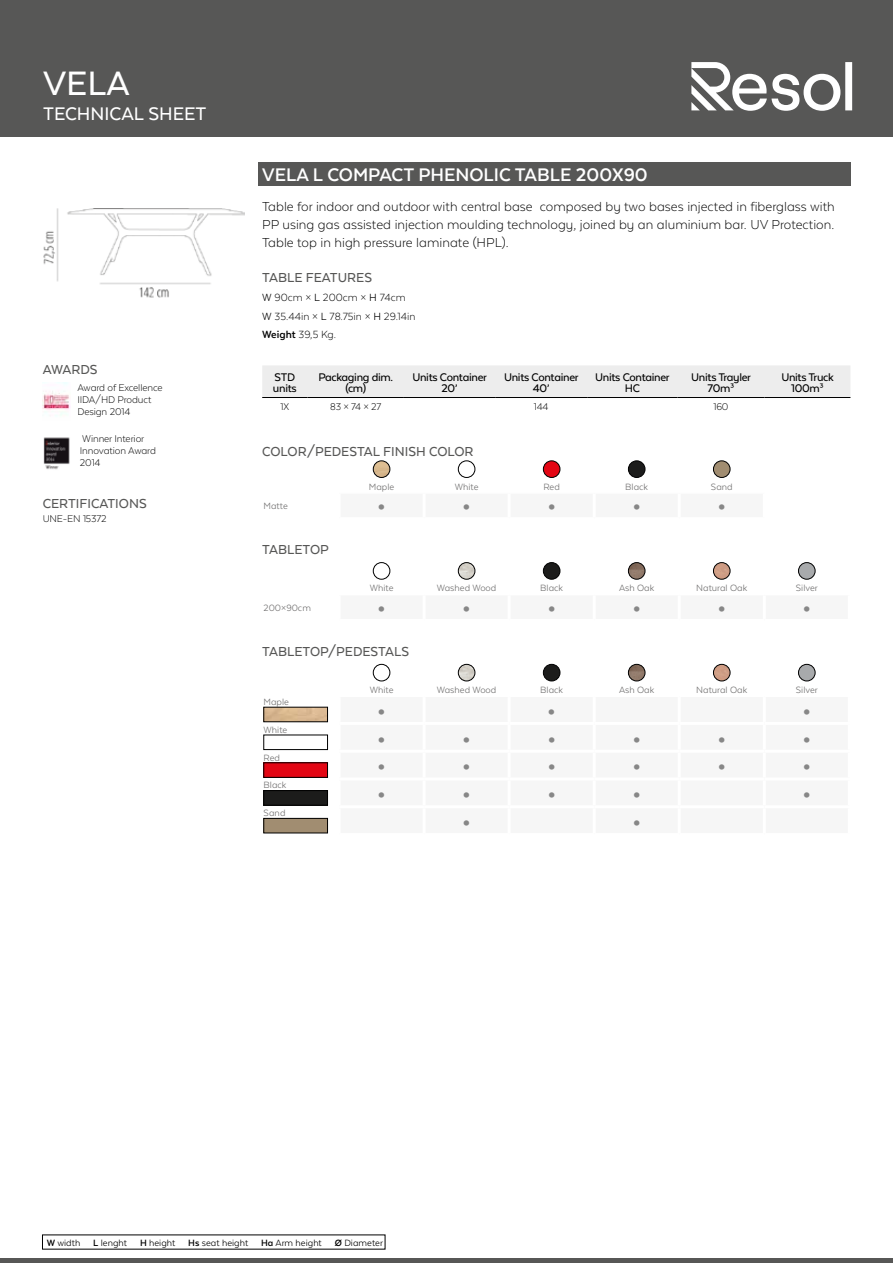
<style>
.page{position:relative;width:893px;height:1263px;background:#fff}
.page>*{position:absolute;margin:0;border:0;box-sizing:border-box;transform-origin:0 0}
.t1{font:500 39px "Texta Alt";color:#fff}
.t2{font:700 31.5px "Texta Alt";color:#878787}
.t3{font:700 21px "Texta Alt";color:#fff}
.t4{font:500 21px "Texta Alt";color:#fff}
.t5{font:300 15px/18px "Texta Alt";color:#000;text-align:justify}
.t6{font:500 15px "Texta Alt";color:#575756}
.t7{font:500 12.75px/10.5px "Texta Alt";letter-spacing:-.025em;color:#000;text-align:center}
.t8{font:300 12px/18.6px "Texta Alt";color:#000}
.t9{font:300 11.25px/12px "Texta Alt";letter-spacing:-.01em;color:#000}
.t10{font:10.5px "Texta Alt";color:#706f6f}
.t11{font:10.5px "Texta Alt";color:#000}
.s1{font-weight:400}
.s2{font-weight:700}
</style>
<div class="page">
<hr style="left:0;top:1259px;width:893px;height:4px;background:#575756">
<div style="left:0;top:0;width:893px;height:137px;background:#575756"></div>
<svg style="left:691px;top:62px;width:161px;height:49px"></svg>
<div style="left:258px;top:163px;width:592px;height:23px;background:#575756"></div>
<div style="left:262px;top:365px;width:588px;height:32px;background:#ededed"></div>
<hr style="left:262px;top:397px;width:46px;height:1px;background:#000">
<hr style="left:308px;top:397px;width:96px;height:1px;background:#000">
<hr style="left:404px;top:397px;width:91px;height:1px;background:#000">
<hr style="left:495px;top:397px;width:92px;height:1px;background:#000">
<hr style="left:587px;top:397px;width:90px;height:1px;background:#000">
<hr style="left:677px;top:397px;width:88px;height:1px;background:#000">
<hr style="left:765px;top:397px;width:85px;height:1px;background:#000">
<svg style="left:372px;top:461px;width:359px;height:17px"></svg>
<img style="left:373px;top:461px;width:17px;height:16px;border-radius:8px">
<div style="left:373px;top:461px;width:17px;height:17px;border:1px solid #000;border-radius:50%"></div>
<img style="left:458px;top:461px;width:17px;height:16px;border-radius:8px">
<div style="left:458px;top:461px;width:17px;height:17px;border:1px solid #000;border-radius:50%"></div>
<img style="left:543px;top:461px;width:17px;height:16px;border-radius:8px">
<div style="left:543px;top:461px;width:17px;height:17px;border:1px solid #000;border-radius:50%"></div>
<img style="left:628px;top:461px;width:17px;height:16px;border-radius:8px">
<div style="left:628px;top:461px;width:17px;height:17px;border:1px solid #000;border-radius:50%"></div>
<img style="left:713px;top:461px;width:17px;height:16px;border-radius:8px">
<div style="left:713px;top:461px;width:17px;height:17px;border:1px solid #000;border-radius:50%"></div>
<svg style="left:372px;top:562px;width:444px;height:18px"></svg>
<img style="left:373px;top:563px;width:17px;height:16px;border-radius:8px">
<div style="left:373px;top:562px;width:17px;height:17px;border:1px solid #000;border-radius:50%"></div>
<img style="left:458px;top:563px;width:17px;height:16px;border-radius:8px">
<div style="left:458px;top:562px;width:17px;height:17px;border:1px solid #000;border-radius:50%"></div>
<img style="left:543px;top:563px;width:17px;height:16px;border-radius:8px">
<div style="left:543px;top:562px;width:17px;height:17px;border:1px solid #000;border-radius:50%"></div>
<img style="left:628px;top:563px;width:17px;height:16px;border-radius:8px">
<div style="left:628px;top:562px;width:17px;height:17px;border:1px solid #000;border-radius:50%"></div>
<img style="left:713px;top:563px;width:17px;height:16px;border-radius:8px">
<div style="left:713px;top:562px;width:17px;height:17px;border:1px solid #000;border-radius:50%"></div>
<img style="left:798px;top:563px;width:17px;height:16px;border-radius:8px">
<div style="left:798px;top:562px;width:17px;height:17px;border:1px solid #000;border-radius:50%"></div>
<img style="left:373px;top:664px;width:17px;height:17px;border-radius:8px">
<div style="left:373px;top:664px;width:17px;height:17px;border:1px solid #000;border-radius:50%"></div>
<img style="left:458px;top:664px;width:17px;height:17px;border-radius:8px">
<div style="left:458px;top:664px;width:17px;height:17px;border:1px solid #000;border-radius:50%"></div>
<img style="left:543px;top:664px;width:17px;height:17px;border-radius:8px">
<div style="left:543px;top:664px;width:17px;height:17px;border:1px solid #000;border-radius:50%"></div>
<img style="left:628px;top:664px;width:17px;height:17px;border-radius:8px">
<div style="left:628px;top:664px;width:17px;height:17px;border:1px solid #000;border-radius:50%"></div>
<img style="left:713px;top:664px;width:17px;height:17px;border-radius:8px">
<div style="left:713px;top:664px;width:17px;height:17px;border:1px solid #000;border-radius:50%"></div>
<img style="left:798px;top:664px;width:17px;height:17px;border-radius:8px">
<div style="left:798px;top:664px;width:17px;height:17px;border:1px solid #000;border-radius:50%"></div>
<div style="left:264px;top:707px;width:64px;height:15px;border:1px solid #000"></div>
<div style="left:264px;top:735px;width:64px;height:15px;border:1px solid #000"></div>
<img style="left:266px;top:765px;width:60px;height:10px">
<img style="left:266px;top:792px;width:60px;height:11px">
<div style="left:264px;top:790px;width:64px;height:15px;border:1px solid #000"></div>
<div style="left:264px;top:818px;width:64px;height:15px;border:1px solid #000"></div>
<img style="left:43px;top:208px;width:201px;height:90px">
<img style="left:43px;top:382px;width:28px;height:34px">
<img style="left:43px;top:437px;width:27px;height:33px">
<h1 class="t1" style="left:43px;top:63px;width:88px">VELA</h1>
<h3 class="t4" style="left:43px;top:103px;width:165px">TECHNICAL SHEET</h3>
<p class="t6" style="left:43px;top:362px;width:56px">AWARDS</p>
<p class="t9" style="left:77px;top:381px;width:87px">Award of Excellence<br>IIDA/HD Product<br>Design 2014</p>
<p class="t9" style="left:80px;top:433px;width:78px">Winner Interior<br>Innovation Award<br>2014</p>
<p class="t6" style="left:43px;top:496px;width:106px">CERTIFICATIONS</p>
<p class="t9" style="left:43px;top:512px;width:65px">UNE-EN 15372</p>
<h3 class="t3" style="left:262px;top:163px;width:387px">VELA L COMPACT PHENOLIC TABLE 200X90</h3>
<p class="t5" style="left:262px;top:198px;width:574px">Table for indoor and outdoor with central base composed by two bases injected in fiberglass with PP using gas assisted injection moulding technology, joined by an aluminium bar. UV Protection.<br>Table top in high pressure laminate (HPL).</p>
<p class="t6" style="left:262px;top:270px;width:111px">TABLE FEATURES</p>
<p class="t8" style="left:262px;top:288px;width:155px"><span class="s1">W</span> 90cm × <span class="s1">L</span> 200cm × <span class="s1">H</span> 74cm<br><span class="s1">W</span> 35.44in × <span class="s1">L</span> 78.75in × <span class="s1">H</span> 29.14in<br><span class="s2">Weight</span> 39,5 Kg.</p>
<p class="t7" style="left:273px;top:372px;width:25px;text-align:left">STD units</p>
<p class="t7" style="left:318px;top:372px;width:76px">Packaging dim. (cm)</p>
<p class="t7" style="left:412px;top:372px;width:76px">Units Container<br>20’</p>
<p class="t7" style="left:504px;top:372px;width:76px">Units Container<br>40’</p>
<p class="t7" style="left:595px;top:372px;width:76px">Units Container<br>HC</p>
<p class="t7" style="left:691px;top:372px;width:61px">Units Trayler<br>70m³</p>
<p class="t7" style="left:781px;top:372px;width:54px">Units Truck<br>100m³</p>
<p class="t9" style="left:281px;top:401px;width:10px">1X</p>
<p class="t9" style="left:330px;top:401px;width:52px">83 × 74 × 27</p>
<p class="t9" style="left:534px;top:401px;width:16px">144</p>
<p class="t9" style="left:713px;top:401px;width:17px">160</p>
<p class="t6" style="left:262px;top:444px;width:213px">COLOR/PEDESTAL FINISH COLOR</p>
<p class="t10" style="left:369px;top:481px;width:27px">Maple</p>
<p class="t10" style="left:455px;top:481px;width:25px">White</p>
<p class="t10" style="left:543px;top:481px;width:18px">Red</p>
<p class="t10" style="left:625px;top:481px;width:24px">Black</p>
<p class="t10" style="left:711px;top:481px;width:23px">Sand</p>
<p class="t10" style="left:264px;top:501px;width:26px">Matte</p>
<h2 class="t2" style="left:377px;top:489px;width:97px">• •</h2>
<h2 class="t2" style="left:547px;top:489px;width:97px">• •</h2>
<h2 class="t2" style="left:717px;top:489px;width:12px">•</h2>
<p class="t6" style="left:262px;top:542px;width:68px">TABLETOP</p>
<p class="t10" style="left:370px;top:583px;width:25px">White</p>
<p class="t10" style="left:437px;top:583px;width:61px">Washed Wood</p>
<p class="t10" style="left:540px;top:583px;width:24px">Black</p>
<p class="t10" style="left:619px;top:583px;width:37px">Ash Oak</p>
<p class="t10" style="left:696px;top:583px;width:52px">Natural Oak</p>
<p class="t10" style="left:796px;top:583px;width:23px">Silver</p>
<p class="t10" style="left:264px;top:602px;width:49px">200×90cm</p>
<h2 class="t2" style="left:377px;top:590px;width:97px">• •</h2>
<h2 class="t2" style="left:547px;top:590px;width:97px">• •</h2>
<h2 class="t2" style="left:717px;top:590px;width:97px">• •</h2>
<p class="t6" style="left:262px;top:643px;width:148px">TABLETOP/PEDESTALS</p>
<p class="t10" style="left:370px;top:684px;width:25px">White</p>
<p class="t10" style="left:437px;top:684px;width:61px">Washed Wood</p>
<p class="t10" style="left:540px;top:684px;width:24px">Black</p>
<p class="t10" style="left:619px;top:684px;width:37px">Ash Oak</p>
<p class="t10" style="left:696px;top:684px;width:52px">Natural Oak</p>
<p class="t10" style="left:796px;top:684px;width:23px">Silver</p>
<p class="t10" style="left:264px;top:696px;width:27px">Maple</p>
<h2 class="t2" style="left:377px;top:693px;width:12px">•</h2>
<h2 class="t2" style="left:547px;top:693px;width:12px">•</h2>
<h2 class="t2" style="left:802px;top:693px;width:12px">•</h2>
<p class="t10" style="left:264px;top:724px;width:25px">White</p>
<h2 class="t2" style="left:377px;top:721px;width:97px">• •</h2>
<h2 class="t2" style="left:547px;top:721px;width:97px">• •</h2>
<h2 class="t2" style="left:717px;top:721px;width:97px">• •</h2>
<p class="t10" style="left:264px;top:752px;width:18px">Red</p>
<h2 class="t2" style="left:377px;top:749px;width:97px">• •</h2>
<h2 class="t2" style="left:547px;top:749px;width:97px">• •</h2>
<h2 class="t2" style="left:717px;top:749px;width:97px">• •</h2>
<p class="t10" style="left:264px;top:780px;width:24px">Black</p>
<h2 class="t2" style="left:377px;top:777px;width:97px">• •</h2>
<h2 class="t2" style="left:547px;top:777px;width:97px">• •</h2>
<h2 class="t2" style="left:802px;top:777px;width:12px">•</h2>
<p class="t10" style="left:264px;top:808px;width:23px">Sand</p>
<h2 class="t2" style="left:462px;top:804px;width:12px">•</h2>
<h2 class="t2" style="left:632px;top:804px;width:12px">•</h2>
<p class="t11" style="left:47px;top:1237px;width:338px"><span class="s2">W</span> width <span class="s2">L</span> lenght <span class="s2">H</span> height <span class="s2">Hs</span> seat height <span class="s2">Ha</span> Arm height <span class="s2">Ø</span> Diameter</p>
</div>
